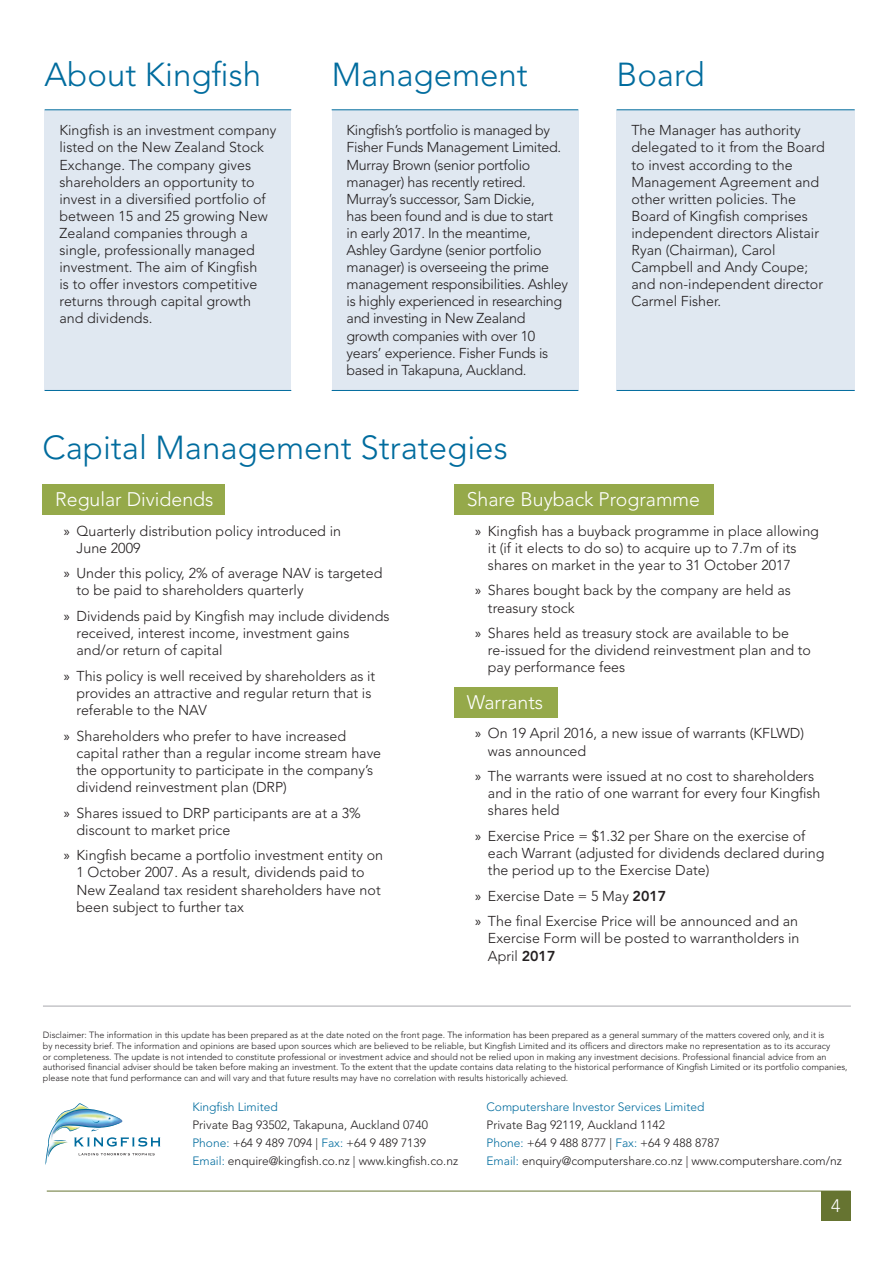
<style>
.page{position:relative;width:893px;height:1263px;background:#fff}
.page>*{position:absolute;margin:0;border:0;box-sizing:border-box;transform-origin:0 0}
.t1{font:300 33px "Avenir";color:#006c9e}
.t2{font:300 19.5px "Avenir";color:#fff}
.t3{font:300 18px "Avenir";color:#fff}
.t4{font:300 14.25px/17.1px "Avenir";color:#231f20}
.t5{font:300 14.25px/17.1px "Avenir";letter-spacing:-.02em;color:#231f20}
.t6{font:300 12px/18px "Avenir";color:#231f20}
.t7{font:300 12px "Avenir";color:#006c9e}
.t8{font:300 9px/10.8px "Avenir";color:#231f20}
.s1{font-family:"Myriad Pro";font-weight:400}
.s2{font-weight:800}
.s3{color:#006c9e}
</style>
<div class="page">
<div style="left:454px;top:484px;width:259px;height:31px;background:#95a94a"></div>
<div style="left:43px;top:484px;width:182px;height:31px;background:#95a94a"></div>
<hr style="left:43px;top:1006px;width:808px;height:1px;background:#a8a9ad">
<svg style="left:45px;top:1103px;width:115px;height:62px"></svg>
<hr style="left:47px;top:1191px;width:803px;height:1px;background:#667431">
<div style="left:821px;top:1191px;width:29px;height:29px;background:#667431"></div>
<div style="left:45px;top:110px;width:246px;height:280px;background:#e0e8f1"></div>
<hr style="left:45px;top:109px;width:246px;height:1px;background:#006c9e">
<hr style="left:45px;top:390px;width:246px;height:1px;background:#006c9e">
<div style="left:454px;top:687px;width:104px;height:31px;background:#95a94a"></div>
<div style="left:332px;top:110px;width:246px;height:280px;background:#e0e8f1"></div>
<hr style="left:332px;top:109px;width:246px;height:1px;background:#006c9e">
<hr style="left:332px;top:390px;width:246px;height:1px;background:#006c9e">
<div style="left:617px;top:110px;width:238px;height:280px;background:#e0e8f1"></div>
<hr style="left:617px;top:109px;width:238px;height:1px;background:#006c9e">
<hr style="left:617px;top:390px;width:238px;height:1px;background:#006c9e">
<h1 class="t1" style="left:45px;top:56px;width:218px">About Kingfish</h1>
<p class="t4" style="left:60px;top:122px;width:218px">Kingfish is an investment company listed on the New Zealand Stock<br>Exchange. The company gives shareholders an opportunity to invest in a diversified portfolio of between 15 and 25 growing New<br>Zealand companies through a single, professionally managed investment. The aim of Kingfish<br>is to offer investors competitive returns through capital growth and dividends.</p>
<h1 class="t1" style="left:332px;top:56px;width:198px">Management</h1>
<p class="t5" style="left:347px;top:122px;width:223px">Kingfish’s portfolio is managed by Fisher Funds Management Limited.<br>Murray Brown (senior portfolio manager) has recently retired.<br>Murray’s successor, Sam Dickie,<br>has been found and is due to start<br>in early 2017. In the meantime, Ashley Gardyne (senior portfolio manager) is overseeing the prime management responsibilities. Ashley is highly experienced in researching and investing in New Zealand growth companies with over 10 years’ experience. Fisher Funds is based in Takapuna, Auckland.</p>
<h1 class="t1" style="left:617px;top:56px;width:90px">Board</h1>
<p class="t4" style="left:631px;top:122px;width:195px">The Manager has authority delegated to it from the Board to invest according to the<br>Management Agreement and other written policies. The<br>Board of Kingfish comprises independent directors Alistair<br>Ryan (Chairman), Carol<br>Campbell and Andy Coupe; and non-independent director<br>Carmel Fisher.</p>
<h1 class="t1" style="left:43px;top:428px;width:467px">Capital Management Strategies</h1>
<h2 class="t2" style="left:55px;top:488px;width:160px">Regular Dividends</h2>
<p class="t4" style="left:77px;top:522px;width:266px;text-indent:-13px"><span class="s1">»</span> Quarterly distribution policy introduced in<br>June 2009</p>
<p class="t4" style="left:77px;top:565px;width:307px;text-indent:-13px"><span class="s1">»</span> Under this policy, 2% of average NAV is targeted to be paid to shareholders quarterly</p>
<p class="t4" style="left:77px;top:608px;width:315px;text-indent:-13px"><span class="s1">»</span> Dividends paid by Kingfish may include dividends received, interest income, investment gains and/or return of capital</p>
<p class="t4" style="left:77px;top:667px;width:300px;text-indent:-13px"><span class="s1">»</span> This policy is well received by shareholders as it provides an attractive and regular return that is referable to the NAV</p>
<p class="t4" style="left:77px;top:727px;width:306px;text-indent:-13px"><span class="s1">»</span> Shareholders who prefer to have increased capital rather than a regular income stream have the opportunity to participate in the company’s dividend reinvestment plan (DRP)</p>
<p class="t4" style="left:77px;top:804px;width:286px;text-indent:-13px"><span class="s1">»</span> Shares issued to DRP participants are at a 3% discount to market price</p>
<p class="t4" style="left:77px;top:847px;width:308px;text-indent:-13px"><span class="s1">»</span> Kingfish became a portfolio investment entity on 1 October 2007. As a result, dividends paid to New Zealand tax resident shareholders have not been subject to further tax</p>
<h2 class="t2" style="left:467px;top:488px;width:235px">Share Buyback Programme</h2>
<p class="t4" style="left:488px;top:522px;width:333px;text-indent:-13px"><span class="s1">»</span> Kingfish has a buyback programme in place allowing it (if it elects to do so) to acquire up to 7.7m of its shares on market in the year to 31 October 2017</p>
<p class="t4" style="left:488px;top:582px;width:304px;text-indent:-13px"><span class="s1">»</span> Shares bought back by the company are held as treasury stock</p>
<p class="t4" style="left:488px;top:625px;width:325px;text-indent:-13px"><span class="s1">»</span> Shares held as treasury stock are available to be re-issued for the dividend reinvestment plan and to pay performance fees</p>
<h2 class="t2" style="left:467px;top:690px;width:78px">Warrants</h2>
<p class="t4" style="left:488px;top:725px;width:318px;text-indent:-13px"><span class="s1">»</span> On 19 April 2016, a new issue of warrants (KFLWD) was announced</p>
<p class="t4" style="left:488px;top:768px;width:334px;text-indent:-13px"><span class="s1">»</span> The warrants were issued at no cost to shareholders and in the ratio of one warrant for every four Kingfish shares held</p>
<p class="t4" style="left:488px;top:827px;width:338px;text-indent:-13px"><span class="s1">»</span> Exercise Price = $1.32 per Share on the exercise of each Warrant (adjusted for dividends declared during the period up to the Exercise Date)</p>
<p class="t4" style="left:475px;top:883px;width:324px;line-height:25.7px"><span class="s1">»</span> Exercise Date = 5 May <span class="s2">2017<br></span><span class="s1">»</span> The final Exercise Price will be announced and an</p>
<p class="t4" style="left:488px;top:930px;width:313px">Exercise Form will be posted to warrantholders in<br>April <span class="s2">2017</span></p>
<p class="t8" style="left:43px;top:1029px;width:806px">Disclaimer: The information in this update has been prepared as at the date noted on the front page. The information has been prepared as a general summary of the matters covered only, and it is<br>by necessity brief. The information and opinions are based upon sources which are believed to be reliable, but Kingfish Limited and its officers and directors make no representation as to its accuracy<br>or completeness. The update is not intended to constitute professional or investment advice and should not be relied upon in making any investment decisions. Professional financial advice from an authorised financial adviser should be taken before making an investment. To the extent that the update contains data relating to the historical performance of Kingfish Limited or its portfolio companies, please note that fund performance can and will vary and that future results may have no correlation with results historically achieved.</p>
<p class="t7" style="left:192px;top:1099px;width:87px">Kingfish Limited</p>
<p class="t6" style="left:192px;top:1116px;width:267px">Private Bag 93502, Takapuna, Auckland 0740<br><span class="s3">Phone:</span> +64 9 489 7094 | <span class="s3">Fax:</span> +64 9 489 7139<br><span class="s3">Email:</span> enquire@kingfish.co.nz | www.kingfish.co.nz</p>
<p class="t3" style="left:831px;top:1195px;width:11px">4</p>
<p class="t7" style="left:486px;top:1099px;width:219px">Computershare Investor Services Limited</p>
<p class="t6" style="left:486px;top:1116px;width:357px">Private Bag 92119, Auckland 1142<br><span class="s3">Phone:</span> +64 9 488 8777 | <span class="s3">Fax:</span> +64 9 488 8787<br><span class="s3">Email:</span> enquiry@computershare.co.nz | www.computershare.com/nz</p>
</div>
